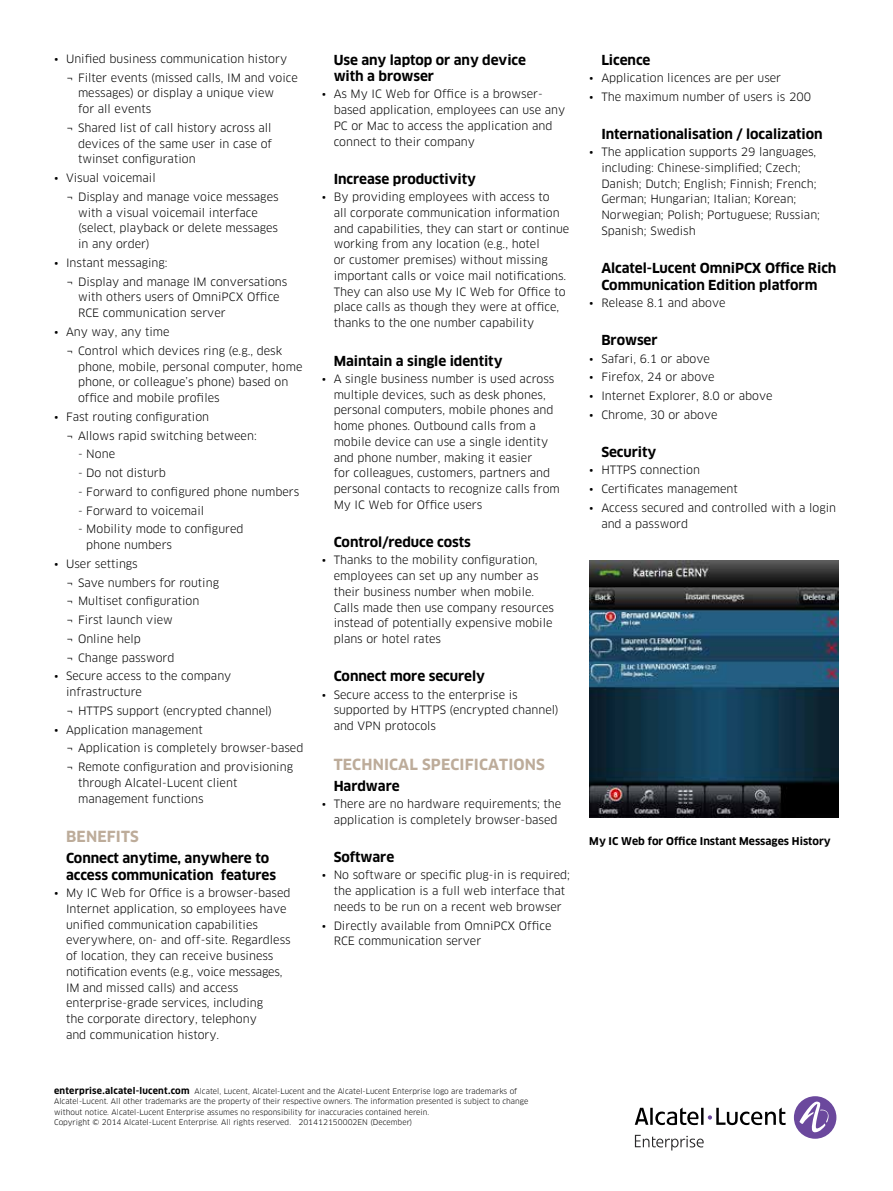
<style>
.page{position:relative;width:893px;height:1191px;background:#fff}
.page>*{position:absolute;margin:0;border:0;box-sizing:border-box;transform-origin:0 0}
.t1{font:700 15px "Clan OT";letter-spacing:.01em;color:#bdac9a}
.t2{font:700 13.5px/16.5px "Clan OT";letter-spacing:-.005em;color:#000}
.t3{font:11.25px/15.8px "Clan OT";color:#000}
.t4{font:700 10.5px "Clan OT";color:#000}
.t5{font:7.5px/10.5px "Clan OT";letter-spacing:.005em;color:#000}
.s1{font-weight:700;font-size:9px}
</style>
<div class="page">
<svg style="left:635px;top:1134px;width:69px;height:16px"></svg>
<div style="left:794px;top:1096px;width:42px;height:42px;background:#6b489d;border-radius:50%"></div>
<svg style="left:799px;top:1101px;width:32px;height:32px"></svg>
<svg style="left:635px;top:1107px;width:151px;height:18px"></svg>
<img style="left:589px;top:560px;width:250px;height:257px">
<p class="t3" style="left:66px;top:49px;width:233px;line-height:18.8px;text-indent:-12px">• Unified business communication history<br>¬ Filter events (missed calls, IM and voice</p>
<p class="t3" style="left:78px;top:85px;width:198px">messages) or display a unique view for all events</p>
<p class="t3" style="left:78px;top:120px;width:196px;text-align:justify;text-indent:-12px">¬ Shared list of call history across all devices of the same user in case of twinset configuration</p>
<p class="t3" style="left:66px;top:169px;width:214px;line-height:18.8px;text-indent:-12px">• Visual voicemail<br>¬ Display and manage voice messages</p>
<p class="t3" style="left:78px;top:205px;width:202px">with a visual voicemail interface (select, playback or delete messages in any order)</p>
<p class="t3" style="left:66px;top:253px;width:223px;line-height:18.8px;text-indent:-12px">• Instant messaging:<br>¬ Display and manage IM conversations</p>
<p class="t3" style="left:78px;top:289px;width:203px">with others users of OmniPCX Office<br>RCE communication server</p>
<p class="t3" style="left:66px;top:322px;width:218px;line-height:18.8px;text-indent:-12px">• Any way, any time<br>¬ Control which devices ring (e.g., desk</p>
<p class="t3" style="left:78px;top:358px;width:226px">phone, mobile, personal computer, home phone, or colleague’s phone) based on office and mobile profiles</p>
<p class="t3" style="left:66px;top:407px;width:192px;line-height:18.8px;text-indent:-12px">• Fast routing configuration<br>¬ Allows rapid switching between:</p>
<p class="t3" style="left:78px;top:446px;width:39px">- None</p>
<p class="t3" style="left:78px;top:465px;width:89px">- Do not disturb</p>
<p class="t3" style="left:78px;top:484px;width:223px">- Forward to configured phone numbers</p>
<p class="t3" style="left:78px;top:502px;width:128px">- Forward to voicemail</p>
<p class="t3" style="left:86px;top:521px;width:159px;text-indent:-8px">- Mobility mode to configured phone numbers</p>
<p class="t3" style="left:66px;top:554px;width:154px;line-height:18.8px;text-indent:-12px">• User settings<br>¬ Save numbers for routing ¬ Multiset configuration<br>¬ First launch view<br>¬ Online help<br>¬ Change password</p>
<p class="t3" style="left:66px;top:668px;width:167px;text-indent:-12px">• Secure access to the company infrastructure</p>
<p class="t3" style="left:66px;top:703px;width:207px">¬ HTTPS support (encrypted channel)</p>
<p class="t3" style="left:66px;top:720px;width:239px;line-height:18.8px;text-indent:-12px">• Application management<br>¬ Application is completely browser-based ¬ Remote configuration and provisioning</p>
<p class="t3" style="left:78px;top:775px;width:161px">through Alcatel-Lucent client management functions</p>
<h1 class="t1" style="left:66px;top:828px;width:11px">BENEF</h1>
<h1 class="t1" style="left:116px;top:828px;width:15px">ITS</h1>
<p class="t2" style="left:66px;top:850px;width:212px">Connect anytime, anywhere to access communication features</p>
<p class="t3" style="left:66px;top:885px;width:226px;text-indent:-12px">• My IC Web for Office is a browser-based Internet application, so employees have unified communication capabilities everywhere, on- and off-site. Regardless of location, they can receive business notification events (e.g., voice messages, IM and missed calls) and access enterprise-grade services, including<br>the corporate directory, telephony<br>and communication history.</p>
<p class="t2" style="left:334px;top:52px;width:194px">Use any laptop or any device with a browser</p>
<p class="t3" style="left:334px;top:86px;width:233px;text-indent:-12px">• As My IC Web for Office is a browser&shy;based application, employees can use any PC or Mac to access the application and connect to their company</p>
<p class="t2" style="left:334px;top:171px;width:144px">Increase productivity</p>
<p class="t3" style="left:334px;top:189px;width:237px;text-indent:-12px">• By providing employees with access to<br>all corporate communication information and capabilities, they can start or continue working from any location (e.g., hotel<br>or customer premises) without missing important calls or voice mail notifications.<br>They can also use My IC Web for Office to place calls as though they were at office, thanks to the one number capability</p>
<p class="t2" style="left:334px;top:352px;width:170px">Maintain a single identity</p>
<p class="t3" style="left:334px;top:371px;width:228px;text-indent:-12px">• A single business number is used across multiple devices, such as desk phones, personal computers, mobile phones and home phones. Outbound calls from a mobile device can use a single identity and phone number, making it easier<br>for colleagues, customers, partners and personal contacts to recognize calls from My IC Web for Office users</p>
<p class="t2" style="left:334px;top:534px;width:139px">Control/reduce costs</p>
<p class="t3" style="left:334px;top:552px;width:222px;text-indent:-12px">• Thanks to the mobility configuration, employees can set up any number as their business number when mobile.<br>Calls made then use company resources instead of potentially expensive mobile plans or hotel rates</p>
<p class="t2" style="left:334px;top:668px;width:153px">Connect more securely</p>
<p class="t3" style="left:334px;top:686px;width:227px;text-indent:-12px">• Secure access to the enterprise is supported by HTTPS (encrypted channel) and VPN protocols</p>
<h1 class="t1" style="left:334px;top:755px;width:191px">TECHNICAL SPECIFICATIONS</h1>
<p class="t2" style="left:334px;top:778px;width:68px">Hardware</p>
<p class="t3" style="left:334px;top:796px;width:229px;text-indent:-12px">• There are no hardware requirements; the application is completely browser-based</p>
<p class="t2" style="left:334px;top:849px;width:62px">Software</p>
<p class="t3" style="left:334px;top:867px;width:238px;text-indent:-12px">• No software or specific plug-in is required; the application is a full web interface that needs to be run on a recent web browser</p>
<p class="t3" style="left:334px;top:917px;width:219px;text-indent:-12px">• Directly available from OmniPCX Office<br>RCE communication server</p>
<p class="t5" style="left:54px;top:1085px;width:476px"><span class="s1">enterprise.alcatel-lucent.com</span> Alcatel, Lucent, Alcatel-Lucent and the Alcatel-Lucent Enterprise logo are trademarks of Alcatel-Lucent. All other trademarks are the property of their respective owners. The information presented is subject to change without notice. Alcatel-Lucent Enterprise assumes no responsibility for inaccuracies contained herein.<br>Copyright © 2014 Alcatel-Lucent Enterprise. All rights reserved. 201412150002EN (December)</p>
<p class="t2" style="left:601px;top:52px;width:51px">Licence</p>
<p class="t3" style="left:589px;top:70px;width:193px">• Application licences are per user</p>
<p class="t3" style="left:589px;top:89px;width:223px">• The maximum number of users is 200</p>
<p class="t2" style="left:601px;top:126px;width:223px">Internationalisation / localization</p>
<p class="t3" style="left:601px;top:144px;width:220px;text-indent:-12px">• The application supports 29 languages, including: Chinese-simplified; Czech; Danish; Dutch; English; Finnish; French; German; Hungarian; Italian; Korean; Norwegian; Polish; Portuguese; Russian; Spanish; Swedish</p>
<p class="t2" style="left:601px;top:260px;width:237px">Alcatel-Lucent OmniPCX Office Rich<br>Communication Edition platform</p>
<p class="t3" style="left:589px;top:295px;width:138px">• Release 8.1 and above</p>
<p class="t2" style="left:601px;top:332px;width:58px">Browser</p>
<p class="t3" style="left:589px;top:350px;width:122px">• Safari, 6.1 or above</p>
<p class="t3" style="left:589px;top:369px;width:127px">• Firefox, 24 or above</p>
<p class="t3" style="left:589px;top:388px;width:185px">• Internet Explorer, 8.0 or above</p>
<p class="t3" style="left:589px;top:407px;width:130px">• Chrome, 30 or above</p>
<p class="t2" style="left:601px;top:444px;width:57px">Security</p>
<p class="t3" style="left:589px;top:462px;width:112px">• HTTPS connection</p>
<p class="t3" style="left:589px;top:481px;width:150px">• Certificates management</p>
<p class="t3" style="left:601px;top:500px;width:236px;text-indent:-12px">• Access secured and controlled with a login and a password</p>
<p class="t4" style="left:589px;top:835px;width:243px">My IC Web for Office Instant Messages History</p>
</div>
